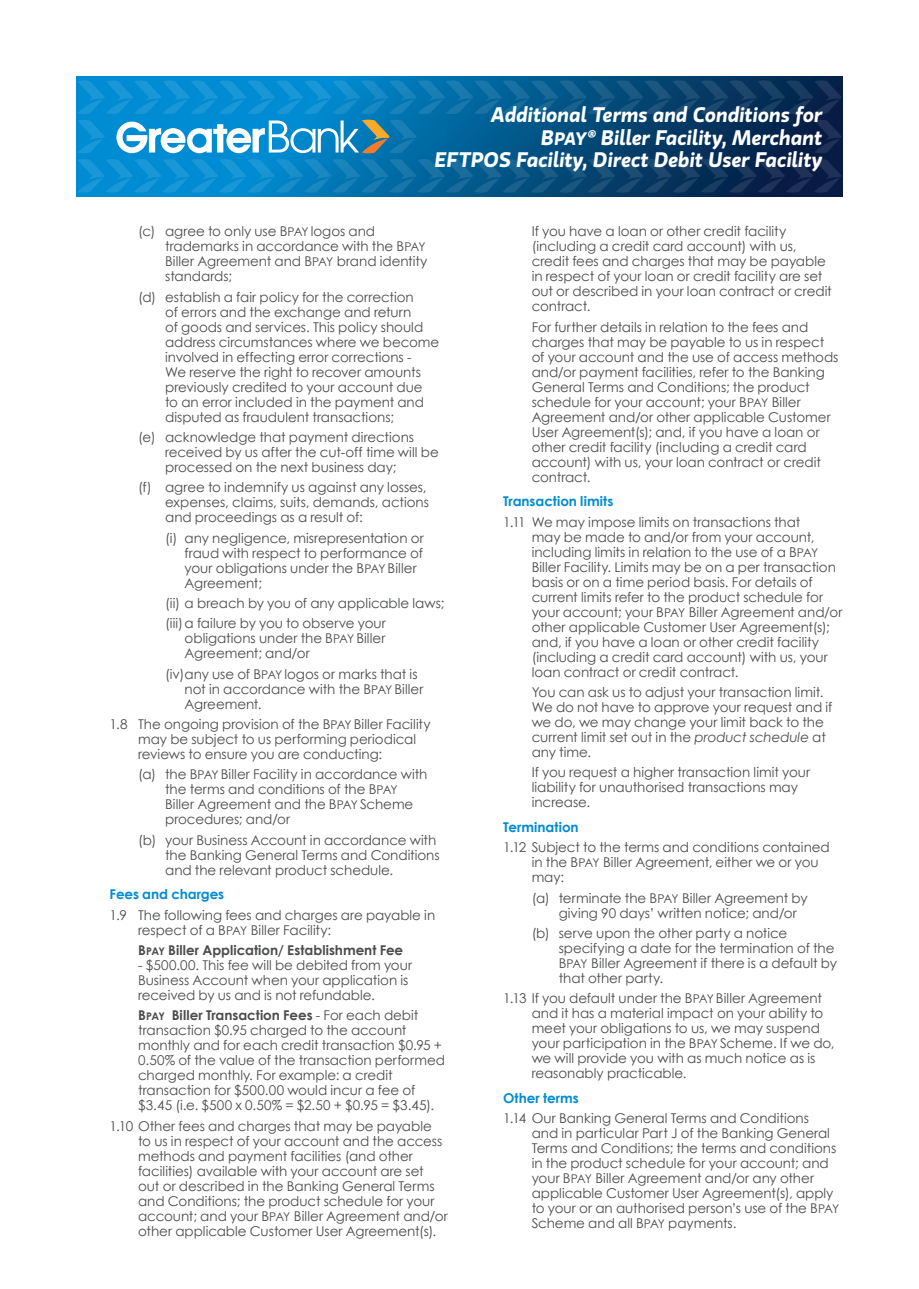
<style>
.page{position:relative;width:919px;height:1289px;background:#fff}
.page>*{position:absolute;margin:0;border:0;box-sizing:border-box;transform-origin:0 0}
.t1{font:italic 600 21px/22.5px "Gloriola";letter-spacing:-.005em;color:#fff;text-align:right}
.Body_Copy{font:13.5px/15px "Century Gothic";letter-spacing:-.005em;color:#4b4c4d}
.Subhead{font:700 13.5px "Century Gothic";color:#008cd2}
.Body_Copy-2{font:700 13.5px "Century Gothic";color:#4b4c4d}
.s1{font-size:18px}
.s2{font-size:12px}
.s3{font-size:10.5px}
.s4{font-weight:700}
.s5{font-weight:700;font-size:10.5px}
.s6{font-style:italic}
</style>
<div class="page">
<svg style="left:76px;top:77px;width:766px;height:119px;background:#025387"></svg>
<svg style="left:814px;top:120px;width:27px;height:33px"></svg>
<svg style="left:77px;top:159px;width:764px;height:34px;background:#0b6195"></svg>
<svg style="left:77px;top:80px;width:764px;height:34px;background:#0a6aa1"></svg>
<svg style="left:77px;top:120px;width:28px;height:33px"></svg>
<svg style="left:116px;top:120px;width:301px;height:33px"></svg>
<h1 class="t1" style="left:435px;top:104px;width:389px">Additional Terms and Conditions for<br>B<span class="s1">PAY</span>® Biller Facility, Merchant<br>EFTPOS Facility, Direct Debit User Facility</h1>
<p class="Body_Copy" style="left:165px;top:224px;width:264px;text-indent:-27px">(c) agree to only use B<span class="s2">PAY</span> logos and trademarks in accordance with the B<span class="s2">PAY<br></span>Biller Agreement and B<span class="s2">PAY</span> brand identity standards;</p>
<p class="Body_Copy" style="left:165px;top:289px;width:276px;text-indent:-27px">(d) establish a fair policy for the correction<br>of errors and the exchange and return<br>of goods and services. This policy should address circumstances where we become involved in effecting error corrections -<br>We reserve the right to recover amounts previously credited to your account due<br>to an error included in the payment and disputed as fraudulent transactions;</p>
<p class="Body_Copy" style="left:165px;top:429px;width:275px;text-indent:-27px">(e) acknowledge that payment directions received by us after the cut-off time will be processed on the next business day;</p>
<p class="Body_Copy" style="left:165px;top:480px;width:265px;text-indent:-27px">(f) agree to indemnify us against any losses, expenses, claims, suits, demands, actions and proceedings as a result of:</p>
<p class="Body_Copy" style="left:185px;top:530px;width:241px;text-indent:-19px">(i) any negligence, misrepresentation or fraud with respect to performance of your obligations under the B<span class="s2">PAY</span> Biller<br>Agreement;</p>
<p class="Body_Copy" style="left:165px;top:595px;width:281px">(ii) a breach by you of any applicable laws;</p>
<p class="Body_Copy" style="left:185px;top:615px;width:203px;text-align:justify;text-indent:-19px">(iii)a failure by you to observe your obligations under the B<span class="s2">PAY</span> Biller Agreement; and/or</p>
<p class="Body_Copy" style="left:185px;top:666px;width:240px;text-indent:-19px">(iv)any use of B<span class="s2">PAY</span> logos or marks that is not in accordance with the B<span class="s2">PAY</span> Biller<br>Agreement.</p>
<p class="Body_Copy" style="left:138px;top:716px;width:294px;text-indent:-29px">1.8 The ongoing provision of the B<span class="s2">PAY</span> Biller Facility may be subject to us performing periodical reviews to ensure you are conducting:</p>
<p class="Body_Copy" style="left:165px;top:766px;width:264px;text-indent:-27px">(a) the B<span class="s2">PAY</span> Biller Facility in accordance with the terms and conditions of the B<span class="s2">PAY </span>Biller Agreement and the B<span class="s2">PAY</span> Scheme procedures; and/or</p>
<p class="Body_Copy" style="left:165px;top:832px;width:276px;text-indent:-27px">(b) your Business Account in accordance with the Banking General Terms and Conditions and the relevant product schedule.</p>
<p class="Subhead" style="left:110px;top:884px;width:116px">Fees and charges</p>
<p class="Body_Copy" style="left:138px;top:907px;width:299px;text-indent:-29px">1.9 The following fees and charges are payable in respect of a B<span class="s2">PAY</span> Biller Facility:</p>
<p class="Body_Copy-2" style="left:138px;top:939px;width:266px">B<span class="s3">PAY</span> Biller Application/ Establishment Fee</p>
<p class="Body_Copy" style="left:138px;top:957px;width:275px">- $500.00. This fee will be debited from your<br>Business Account when your application is received by us and is not refundable.</p>
<p class="Body_Copy" style="left:138px;top:1007px;width:308px"><span class="s4">B</span><span class="s5">PAY</span> <span class="s4">Biller Transaction Fees</span> - For each debit transaction $0.95 charged to the account monthly and for each credit transaction $0.95 + 0.50% of the value of the transaction performed charged monthly. For example: a credit transaction for $500.00 would incur a fee of $3.45 (i.e. $500 x 0.50% = $2.50 + $0.95 = $3.45).</p>
<p class="Body_Copy" style="left:138px;top:1118px;width:311px;text-indent:-29px">1.10 Other fees and charges that may be payable to us in respect of your account and the access methods and payment facilities (and other facilities) available with your account are set out or described in the Banking General Terms and Conditions; the product schedule for your account; and your B<span class="s2">PAY</span> Biller Agreement and/or other applicable Customer User Agreement(s).</p>
<p class="Body_Copy" style="left:531px;top:224px;width:302px">If you have a loan or other credit facility (including a credit card account) with us, credit fees and charges that may be payable in respect of your loan or credit facility are set out or described in your loan contract or credit contract.</p>
<p class="Body_Copy" style="left:531px;top:319px;width:308px">For further details in relation to the fees and charges that may be payable to us in respect of your account and the use of access methods and/or payment facilities, refer to the Banking General Terms and Conditions; the product schedule for your account; your B<span class="s2">PAY</span> Biller Agreement and/or other applicable Customer User Agreement(s); and, if you have a loan or other credit facility (including a credit card account) with us, your loan contract or credit contract.</p>
<p class="Subhead" style="left:503px;top:491px;width:112px">Transaction limits</p>
<p class="Body_Copy" style="left:531px;top:514px;width:312px;text-indent:-29px">1.11 We may impose limits on transactions that<br>may be made to and/or from your account, including limits in relation to the use of a B<span class="s2">PAY </span>Biller Facility. Limits may be on a per transaction basis or on a time period basis. For details of current limits refer to the product schedule for your account; your B<span class="s2">PAY</span> Biller Agreement and/or other applicable Customer User Agreement(s); and, if you have a loan or other credit facility (including a credit card account) with us, your loan contract or credit contract.</p>
<p class="Body_Copy" style="left:531px;top:684px;width:302px">You can ask us to adjust your transaction limit.<br>We do not have to approve your request and if we do, we may change your limit back to the current limit set out in the <span class="s6">product schedule</span> at any time.</p>
<p class="Body_Copy" style="left:531px;top:764px;width:280px">If you request a higher transaction limit your liability for unauthorised transactions may increase.</p>
<p class="Subhead" style="left:503px;top:816px;width:77px">Termination</p>
<p class="Body_Copy" style="left:531px;top:839px;width:299px;text-indent:-29px">1.12 Subject to the terms and conditions contained in the B<span class="s2">PAY</span> Biller Agreement, either we or you may:</p>
<p class="Body_Copy" style="left:558px;top:890px;width:250px;text-indent:-27px">(a) terminate the B<span class="s2">PAY</span> Biller Agreement by giving 90 days’ written notice; and/or</p>
<p class="Body_Copy" style="left:558px;top:925px;width:280px;text-indent:-27px">(b) serve upon the other party a notice specifying a date for the termination of the B<span class="s2">PAY</span> Biller Agreement if there is a default by that other party.</p>
<p class="Body_Copy" style="left:531px;top:990px;width:304px;text-indent:-29px">1.13 If you default under the B<span class="s2">PAY</span> Biller Agreement and it has a material impact on your ability to meet your obligations to us, we may suspend your participation in the B<span class="s2">PAY</span> Scheme. If we do, we will provide you with as much notice as is reasonably practicable.</p>
<p class="Subhead" style="left:503px;top:1087px;width:77px">Other terms</p>
<p class="Body_Copy" style="left:531px;top:1110px;width:309px;text-indent:-29px">1.14 Our Banking General Terms and Conditions<br>and in particular Part J of the Banking General Terms and Conditions; the terms and conditions in the product schedule for your account; and your B<span class="s2">PAY</span> Biller Agreement and/or any other applicable Customer User Agreement(s), apply to your or an authorised person’s use of the B<span class="s2">PAY </span>Scheme and all B<span class="s2">PAY</span> payments.</p>
</div>
